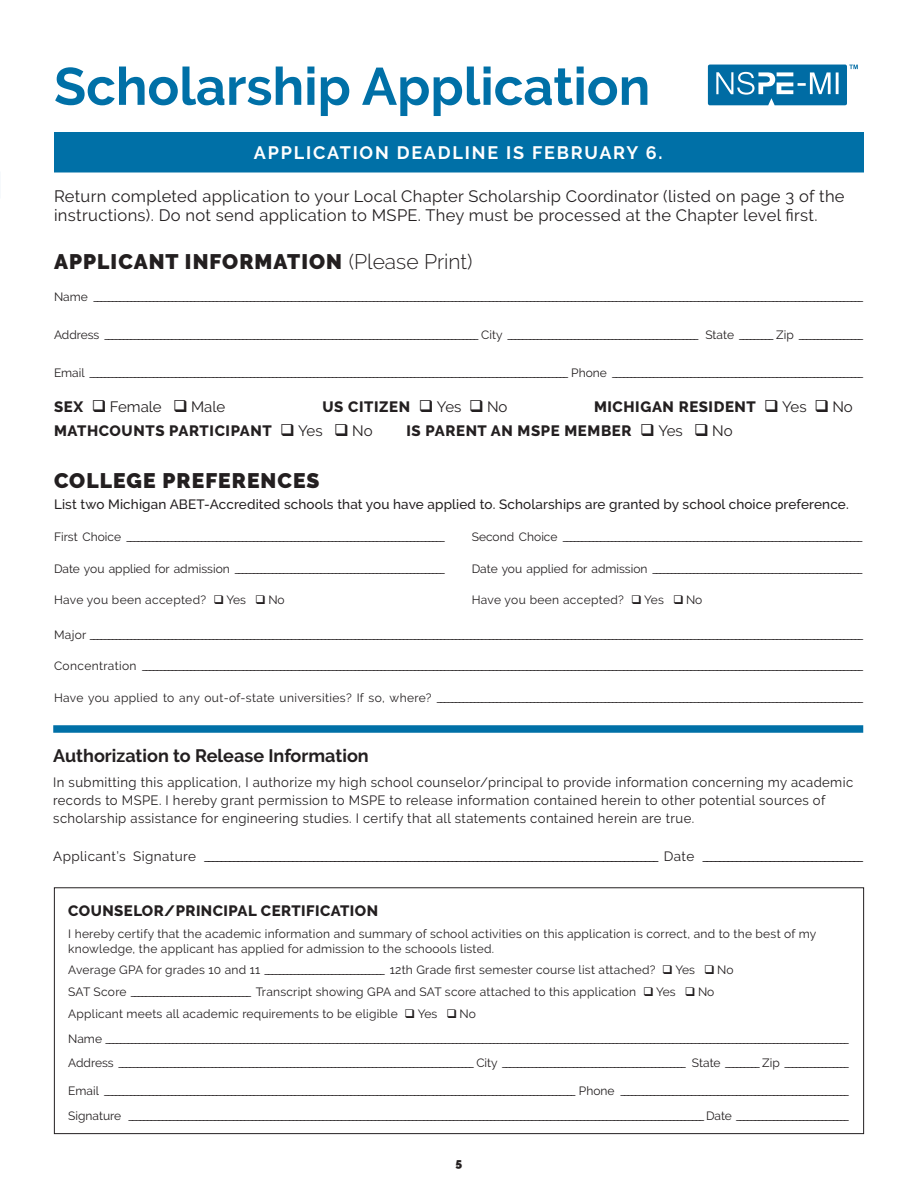
<style>
.page{position:relative;width:918px;height:1188px;background:#fff}
.page>*{position:absolute;margin:0;border:0;box-sizing:border-box;transform-origin:0 0}
.t1{font:700 52.5px "Raleway";color:#0070a7}
.t2{font:900 21px "Raleway";letter-spacing:.05em;color:#231f20}
.t3{font:700 18px "Raleway";color:#231f20}
.t4{font:700 18px "Raleway";letter-spacing:.1em;color:#fff}
.t5{font:16.5px/19.8px "Raleway";letter-spacing:.02em;color:#231f20}
.t6{font:800 15px "Raleway";letter-spacing:.04em;color:#231f20}
.t7{font:15px "Raleway";color:#231f20}
.t8{font:13.5px/18px "Raleway";letter-spacing:.03em;color:#231f20}
.t9{font:500 13.5px "Raleway";letter-spacing:.01em;color:#231f20}
.t10{font:12px/15px "Raleway";letter-spacing:.02em;color:#231f20}
.t11{font:900 12px "Raleway";color:#231f20}
.s1{font-weight:300}
.s2{font-weight:800}
.s3{font-weight:400}
</style>
<div class="page">
<div style="left:54px;top:132px;width:810px;height:40px;background:#0070a7"></div>
<svg style="left:708px;top:65px;width:150px;height:40px"></svg>
<div style="left:54px;top:887px;width:810px;height:247px;border:1px solid #231f20"></div>
<div style="left:53px;top:725px;width:810px;height:8px;background:#0070a7"></div>
<p class="t1" style="left:54px;top:56px;width:598px">Scholarship Application</p>
<p class="t4" style="left:254px;top:143px;width:410px">APPLICATION DEADLINE IS FEBRUARY 6.</p>
<p class="t5" style="left:54px;top:186px;width:792px">Return completed application to your Local Chapter Scholarship Coordinator (listed on page 3 of the instructions). Do not send application to MSPE. They must be processed at the Chapter level first.</p>
<p class="t2" style="left:54px;top:250px;width:420px">APPLICANT INFORMATION <span class="s1">(Please Print)</span></p>
<p class="t10" style="left:54px;top:289px;width:812px">N a m e ______________________________________________________________________________________________________________________________________________________________________________________________________________</p>
<p class="t10" style="left:54px;top:327px;width:812px">A d d r e s s ____________________________________________________________________________________________________ C i t y ___________________________________________________ S t a t e _________ Z i p _________________</p>
<p class="t10" style="left:54px;top:366px;width:812px">E m a i l ________________________________________________________________________________________________________________________________ P h o n e ___________________________________________________________________</p>
<p class="t7" style="left:54px;top:398px;width:173px"><span class="s2">SEX</span> ❑ Female ❑ Male</p>
<p class="t6" style="left:322px;top:398px;width:187px">US CITIZEN ❑ <span class="s3">Yes</span> ❑ <span class="s3">No</span></p>
<p class="t6" style="left:594px;top:398px;width:260px">MICHIGAN RESIDENT ❑ <span class="s3">Yes</span> ❑ <span class="s3">No</span></p>
<p class="t6" style="left:54px;top:422px;width:320px">MATHCOUNTS PARTICIPANT ❑ <span class="s3">Yes</span> ❑ <span class="s3">No</span></p>
<p class="t6" style="left:406px;top:422px;width:328px">IS PARENT AN MSPE MEMBER ❑ <span class="s3">Yes</span> ❑ <span class="s3">No</span></p>
<p class="t2" style="left:54px;top:469px;width:267px">COLLEGE PREFERENCES</p>
<p class="t9" style="left:54px;top:497px;width:796px">List two Michigan ABET-Accredited schools that you have applied to. Scholarships are granted by school choice preference.</p>
<p class="t10" style="left:54px;top:529px;width:393px">F i r s t C h o i c e _____________________________________________________________________________________</p>
<p class="t10" style="left:54px;top:561px;width:393px">D a t e y o u a p p l i e d f o r a d m i s s i o n ________________________________________________________</p>
<p class="t10" style="left:54px;top:592px;width:232px">Have you been accepted? ❑ Yes ❑ No</p>
<p class="t10" style="left:472px;top:529px;width:393px">S e c o n d C h o i c e ________________________________________________________________________________</p>
<p class="t10" style="left:472px;top:561px;width:393px">D a t e y o u a p p l i e d f o r a d m i s s i o n ________________________________________________________</p>
<p class="t10" style="left:472px;top:592px;width:232px">Have you been accepted? ❑ Yes ❑ No</p>
<p class="t10" style="left:54px;top:627px;width:812px">M a j o r _______________________________________________________________________________________________________________________________________________________________________________________________________________</p>
<p class="t10" style="left:54px;top:658px;width:812px">C o n c e n t r a t i o n _________________________________________________________________________________________________________________________________________________________________________________________________</p>
<p class="t10" style="left:54px;top:690px;width:812px">H a v e y o u a p p l i e d t o a n y o u t - o f - s t a t e u n i v e r s i t i e s ? I f s o , w h e r e ? __________________________________________________________________________________________________________________</p>
<p class="t3" style="left:53px;top:746px;width:317px">Authorization to Release Information</p>
<p class="t8" style="left:53px;top:773px;width:801px">In submitting this application, I authorize my high school counselor/principal to provide information concerning my academic records to MSPE. I hereby grant permission to MSPE to release information contained herein to other potential sources of scholarship assistance for engineering studies. I certify that all statements contained herein are true.</p>
<p class="t8" style="left:53px;top:847px;width:812px">A p p l i c a n t ’ s S i g n a t u r e ____________________________________________________________________________________________________________ D a t e ______________________________________</p>
<p class="t6" style="left:68px;top:902px;width:311px">COUNSELOR/PRINCIPAL CERTIFICATION</p>
<p class="t10" style="left:68px;top:926px;width:750px">I hereby certify that the academic information and summary of school activities on this application is correct, and to the best of my knowledge, the applicant has applied for admission to the schoools listed.</p>
<p class="t10" style="left:68px;top:962px;width:667px">Average GPA for grades 10 and 11 ________________________________ 12th Grade first semester course list attached? ❑ Yes ❑ No</p>
<p class="t10" style="left:68px;top:984px;width:648px">SAT Score ________________________________ Transcript showing GPA and SAT score attached to this application ❑ Yes ❑ No</p>
<p class="t10" style="left:68px;top:1006px;width:409px">Applicant meets all academic requirements to be eligible ❑ Yes ❑ No</p>
<p class="t10" style="left:68px;top:1031px;width:783px">N a m e _______________________________________________________________________________________________________________________________________________________________________________________________________</p>
<p class="t10" style="left:68px;top:1055px;width:783px">A d d r e s s _______________________________________________________________________________________________ C i t y _________________________________________________ S t a t e _________ Z i p _________________</p>
<p class="t10" style="left:68px;top:1083px;width:783px">E m a i l ______________________________________________________________________________________________________________________________ P h o n e _____________________________________________________________</p>
<p class="t10" style="left:68px;top:1108px;width:783px">S i g n a t u r e __________________________________________________________________________________________________________________________________________________________ D a t e ______________________________</p>
<p class="t11" style="left:456px;top:1155px;width:8px">5</p>
</div>
